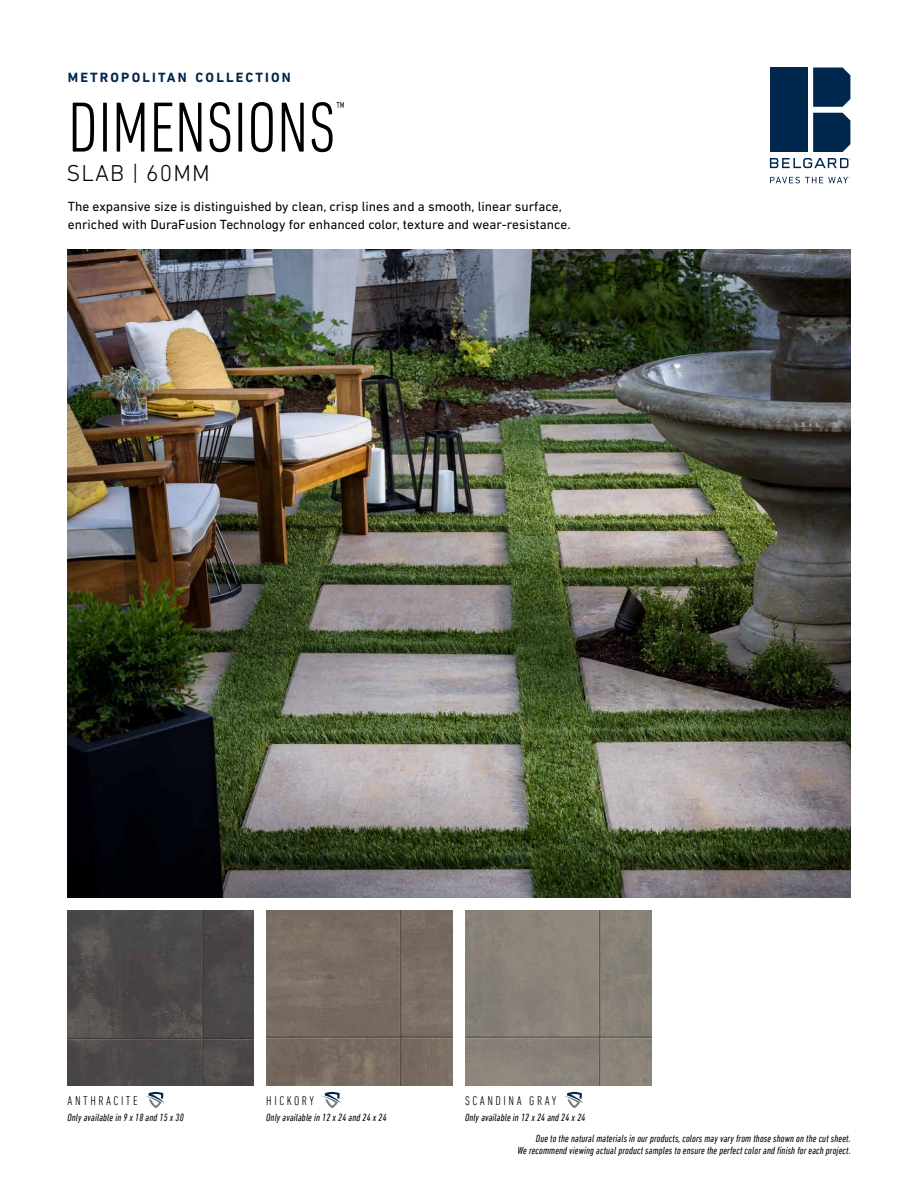
<style>
.page{position:relative;width:918px;height:1188px;background:#fff}
.page>*{position:absolute;margin:0;border:0;box-sizing:border-box;transform-origin:0 0}
.t1{font:300 condensed 72px "DIN Next LT Pro";color:#000}
.t2{font:300 23.4px "DIN Next LT Pro";letter-spacing:.05em;color:#000}
.t3{font:300 condensed 14.4px "DIN Next LT Pro";color:#000}
.t4{font:700 13.65px "DIN Next LT Pro";letter-spacing:.155em;color:#00274e}
.t5{font:13.5px/18px "DIN Next LT Pro";color:#000}
.t6{font:300 condensed 12.9px "DIN Next LT Pro";letter-spacing:.2em;color:#000}
.t7{font:italic condensed 10.5px/12px "DIN Next LT Pro";letter-spacing:.01em;color:#000;text-align:right}
</style>
<div class="page">
<img style="left:68px;top:250px;width:782px;height:647px">
<svg style="left:813px;top:68px;width:37px;height:39px"></svg>
<svg style="left:813px;top:113px;width:37px;height:39px"></svg>
<div style="left:770px;top:68px;width:37px;height:84px;background:#00274e"></div>
<svg style="left:770px;top:158px;width:80px;height:10px"></svg>
<svg style="left:770px;top:177px;width:80px;height:6px"></svg>
<svg style="left:146px;top:1092px;width:18px;height:16px"></svg>
<svg style="left:322px;top:1092px;width:19px;height:16px"></svg>
<svg style="left:564px;top:1092px;width:19px;height:16px"></svg>
<img style="left:465px;top:911px;width:186px;height:174px">
<img style="left:266px;top:911px;width:186px;height:174px">
<img style="left:68px;top:911px;width:185px;height:174px">
<h3 class="t4" style="left:68px;top:70px;width:224px">METROPOLITAN COLLECTION</h3>
<h1 class="t1" style="left:68px;top:86px;width:269px">DIMENSIONS</h1>
<h3 class="t3" style="left:336px;top:99px;width:11px">™</h3>
<h2 class="t2" style="left:66px;top:160px;width:145px">SLAB | 60MM</h2>
<p class="t5" style="left:68px;top:198px;width:504px">The expansive size is distinguished by clean, crisp lines and a smooth, linear surface, enriched with DuraFusion Technology for enhanced color, texture and wear-resistance.</p>
<p class="t6" style="left:68px;top:1094px;width:72px">ANTHRACITE</p>
<p class="t6" style="left:266px;top:1094px;width:49px">HICKORY</p>
<p class="t6" style="left:465px;top:1094px;width:93px">SCANDINA GRAY</p>
<p class="t7" style="left:68px;top:1111px;width:118px">Only available in 9 x 18 and 15 x 30</p>
<p class="t7" style="left:266px;top:1111px;width:122px">Only available in 12 x 24 and 24 x 24</p>
<p class="t7" style="left:465px;top:1111px;width:122px">Only available in 12 x 24 and 24 x 24</p>
<p class="t7" style="left:518px;top:1132px;width:335px">Due to the natural materials in our products, colors may vary from those shown on the cut sheet.<br>We recommend viewing actual product samples to ensure the perfect color and finish for each project.</p>
</div>
